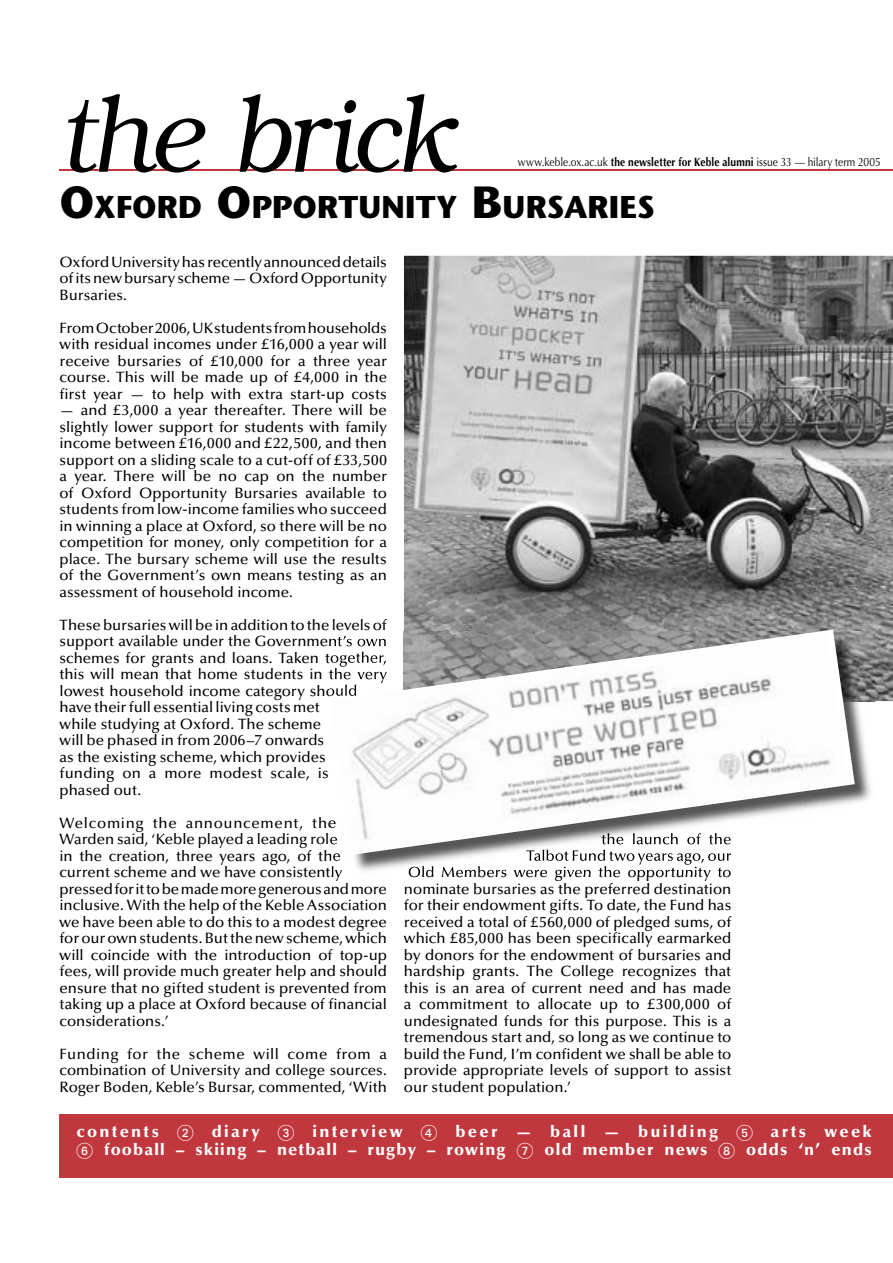
<style>
.page{position:relative;width:893px;height:1263px;background:#fff}
.page>*{position:absolute;margin:0;border:0;box-sizing:border-box;transform-origin:0 0}
.t1{font:italic 300 108px "Bookman";letter-spacing:-.02em;color:#000;scale:.9 1}
.t2{font:700 31.5px "Stone Sans";letter-spacing:.005em;color:#000}
.t3{font:900 16.5px "Optima";letter-spacing:.085em;color:#fff}
.t4{font:900 16.5px "Optima";letter-spacing:.145em;color:#fff}
.t5{font:900 16.5px "Optima";letter-spacing:.14em;color:#fff}
.t6{font:900 16.5px "Optima";letter-spacing:.15em;color:#fff}
.t7{font:500 15px/16.5px "Optima";color:#000;text-align:justify}
.t8{font:12px "Optima";letter-spacing:-.005em;color:#000;scale:.85 1}
.s1{font-weight:700}
.s2{font-size:45px}
</style>
<div class="page">
<hr style="left:60px;top:169px;width:833px;height:2px;background:#c1373e">
<div style="left:60px;top:1114px;width:833px;height:64px;background:#c1373e"></div>
<img style="left:404px;top:256px;width:489px;height:445px">
<img style="left:354px;top:701px;width:521px;height:173px">
<img style="left:331px;top:855px;width:10px;height:6px">
<svg style="left:331px;top:866px;width:11px;height:9px"></svg>
<img style="left:526px;top:855px;width:205px;height:10px">
<img style="left:409px;top:866px;width:322px;height:9px">
<img style="left:855px;top:631px;width:20px;height:70px">
<svg style="left:330px;top:630px;width:525px;height:225px"></svg>
<h1 class="t1" style="left:60px;top:76px;width:439px">the brick</h1>
<p class="t8" style="left:518px;top:155px;width:429px">www.keble.ox.ac.uk <span class="s1">the newsletter for Keble alumni</span> issue 33 — hilary term 2005</p>
<h2 class="t2" style="left:60px;top:188px;width:597px"><span class="s2">O</span>XFORD <span class="s2">O</span>PPORTUNITY <span class="s2">B</span>URSARIES</h2>
<p class="t7" style="left:60px;top:254px;width:329px">Oxford University has recently announced details of its new bursary scheme — Oxford Opportunity Bursaries.</p>
<p class="t7" style="left:60px;top:320px;width:329px">From October 2006, UK students from households with residual incomes under £16,000 a year will receive bursaries of £10,000 for a three year course. This will be made up of £4,000 in the first year — to help with extra start-up costs</p>
<p class="t7" style="left:60px;top:402px;width:329px">— and £3,000 a year thereafter. There will be slightly lower support for students with family income between £16,000 and £22,500, and then support on a sliding scale to a cut-off of £33,500 a year. There will be no cap on the number of Oxford Opportunity Bursaries available to students from low-income families who succeed in winning a place at Oxford, so there will be no competition for money, only competition for a place. The bursary scheme will use the results of the Government’s own means testing as an assessment of household income.</p>
<p class="t7" style="left:60px;top:617px;width:329px;text-align:left">These bursaries will be in addition to the levels of support available under the Government’s own schemes for grants and loans. Taken together, this will mean that home students in the very lowest household income category should have their full essential living costs met<br>while studying at Oxford. The scheme<br>will be phased in from 2006–7 onwards<br>as the existing scheme, which provides<br>funding on a more modest scale, is<br>phased out.</p>
<p class="t7" style="left:60px;top:815px;width:329px;text-align:left">Welcoming the announcement, the Warden said, ‘Keble played a leading role<br>in the creation, three years ago, of the current scheme and we have consistently pressed for it to be made more generous and more inclusive. With the help of the Keble Association we have been able to do this to a modest degree for our own students. But the new scheme, which will coincide with the introduction of top-up fees, will provide much greater help and should ensure that no gifted student is prevented from taking up a place at Oxford because of financial considerations.’</p>
<p class="t7" style="left:60px;top:1046px;width:329px">Funding for the scheme will come from a combination of University and college sources.<br>Roger Boden, Keble’s Bursar, commented, ‘With</p>
<p class="t7" style="left:404px;top:864px;width:329px">Old Members were given the opportunity to nominate bursaries as the preferred destination for their endowment gifts. To date, the Fund has received a total of £560,000 of pledged sums, of which £85,000 has been specifically earmarked by donors for the endowment of bursaries and hardship grants. The College recognizes that this is an area of current need and has made a commitment to allocate up to £300,000 of undesignated funds for this purpose. This is a tremendous start and, so long as we continue to build the Fund, I’m confident we shall be able to provide appropriate levels of support to assist our student population.’</p>
<p class="t5" style="left:77px;top:1121px;width:84px">contents</p>
<p class="t3" style="left:212px;top:1121px;width:49px">diary</p>
<p class="t4" style="left:312px;top:1121px;width:92px">interview</p>
<p class="t4" style="left:455px;top:1121px;width:264px">beer — ball — building</p>
<p class="t6" style="left:771px;top:1121px;width:102px">arts week</p>
<p class="t3" style="left:104px;top:1140px;width:403px">fooball – skiing – netball – rugby – rowing</p>
<p class="t3" style="left:544px;top:1140px;width:164px">old member news</p>
<p class="t3" style="left:746px;top:1140px;width:127px">odds ‘n’ ends</p>
</div>
